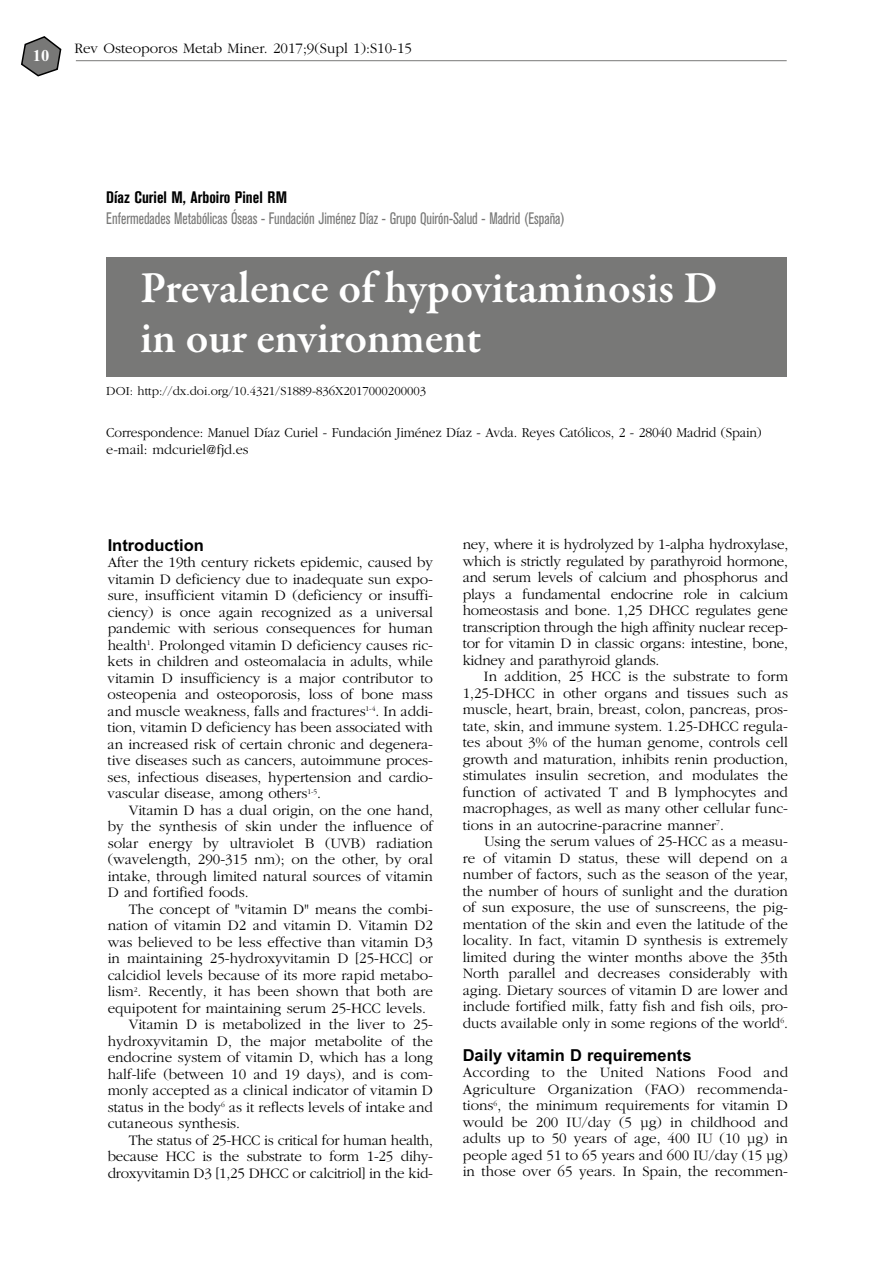
<style>
.page{position:relative;width:893px;height:1263px;background:#fff}
.page>*{position:absolute;margin:0;border:0;box-sizing:border-box;transform-origin:0 0}
.t1{font:600 45px/49.5px "Garamond Premr Pro";letter-spacing:-.005em;color:#fff}
.t2{font:condensed 16.5px "Akzidenz Grotesk BE";color:#787877;scale:.9 1}
.t3{font:700 16.5px "Arial";color:#000}
.t4{font:700 condensed 16.5px "Akzidenz Grotesk BE";color:#000}
.t5{font:700 16.5px "Times New Roman";color:#fff}
.t6{font:300 15px/16.5px "Garamond";color:#000;text-align:justify}
.t7{font:300 14.25px/17.1px "Garamond";letter-spacing:-.01em;color:#000;scale:.95 1}
.t8{font:300 12.75px "Garamond";color:#000}
</style>
<div class="page">
<hr style="left:76px;top:60px;width:711px;height:1px;background:#787877">
<svg style="left:21px;top:36px;width:40px;height:40px"></svg>
<div style="left:106px;top:257px;width:681px;height:120px;background:#787877"></div>
<p class="t5" style="left:33px;top:46px;width:18px">10</p>
<p class="t6" style="left:74px;top:41px;width:339px">Rev Osteoporos Metab Miner. 2017;9(Supl 1):S10-15</p>
<p class="t4" style="left:106px;top:191px;width:182px">Díaz Curiel M, Arboiro Pinel RM</p>
<p class="t2" style="left:106px;top:212px;width:511px">Enfermedades Metabólicas Óseas - Fundación Jiménez Díaz - Grupo Quirón-Salud - Madrid (España)</p>
<h1 class="t1" style="left:140px;top:267px;width:579px">Prevalence of hypovitaminosis D in our environment</h1>
<p class="t8" style="left:106px;top:386px;width:321px">DOI: http://dx.doi.org/10.4321/S1889-836X2017000200003</p>
<p class="t7" style="left:106px;top:425px;width:691px">Correspondence: Manuel Díaz Curiel - Fundación Jiménez Díaz - Avda. Reyes Católicos, 2 - 28040 Madrid (Spain) e-mail: mdcuriel@fjd.es</p>
<p class="t3" style="left:108px;top:539px;width:98px">Introduction</p>
<p class="t6" style="left:108px;top:555px;width:327px">After the 19th century rickets epidemic, caused by vitamin D deficiency due to inadequate sun expo&shy;sure, insufficient vitamin D (deficiency or insuffi&shy;ciency) is once again recognized as a universal pandemic with serious consequences for human health<sup>1</sup>. Prolonged vitamin D deficiency causes ric&shy;kets in children and osteomalacia in adults, while vitamin D insufficiency is a major contributor to osteopenia and osteoporosis, loss of bone mass and muscle weakness, falls and fractures<sup>1-4</sup>. In addi&shy;tion, vitamin D deficiency has been associated with an increased risk of certain chronic and degenera&shy;tive diseases such as cancers, autoimmune proces&shy;ses, infectious diseases, hypertension and cardio&shy;vascular disease, among others<sup>1-5</sup>.</p>
<p class="t6" style="left:108px;top:803px;width:327px;text-indent:21px">Vitamin D has a dual origin, on the one hand, by the synthesis of skin under the influence of solar energy by ultraviolet B (UVB) radiation (wavelength, 290-315 nm); on the other, by oral intake, through limited natural sources of vitamin D and fortified foods.</p>
<p class="t6" style="left:129px;top:902px;width:306px">The concept of "vitamin D" means the combi-</p>
<p class="t6" style="left:108px;top:918px;width:327px">nation of vitamin D2 and vitamin D. Vitamin D2</p>
<p class="t6" style="left:108px;top:935px;width:327px">was believed to be less effective than vitamin D3</p>
<p class="t6" style="left:108px;top:951px;width:327px">in maintaining 25-hydroxyvitamin D [25-HCC] or</p>
<p class="t6" style="left:108px;top:968px;width:327px">calcidiol levels because of its more rapid metabo-</p>
<p class="t6" style="left:108px;top:984px;width:327px">lism<sup>2</sup>. Recently, it has been shown that both are</p>
<p class="t6" style="left:108px;top:1001px;width:320px">equipotent for maintaining serum 25-HCC levels.</p>
<p class="t6" style="left:129px;top:1017px;width:306px">Vitamin D is metabolized in the liver to 25-</p>
<p class="t6" style="left:108px;top:1034px;width:327px">hydroxyvitamin D, the major metabolite of the</p>
<p class="t6" style="left:108px;top:1050px;width:327px">endocrine system of vitamin D, which has a long</p>
<p class="t6" style="left:108px;top:1067px;width:327px">half-life (between 10 and 19 days), and is com-</p>
<p class="t6" style="left:108px;top:1083px;width:327px">monly accepted as a clinical indicator of vitamin D</p>
<p class="t6" style="left:108px;top:1100px;width:327px">status in the body<sup>6</sup> as it reflects levels of intake and</p>
<p class="t6" style="left:108px;top:1116px;width:134px">cutaneous synthesis.</p>
<p class="t6" style="left:129px;top:1133px;width:306px">The status of 25-HCC is critical for human health,</p>
<p class="t6" style="left:108px;top:1149px;width:327px">because HCC is the substrate to form 1-25 dihy-</p>
<p class="t6" style="left:108px;top:1166px;width:327px">droxyvitamin D3 [1,25 DHCC or calcitriol] in the kid-</p>
<p class="t6" style="left:463px;top:538px;width:327px">ney, where it is hydrolyzed by 1-alpha hydroxylase, which is strictly regulated by parathyroid hormone, and serum levels of calcium and phosphorus and plays a fundamental endocrine role in calcium homeostasis and bone. 1,25 DHCC regulates gene transcription through the high affinity nuclear recep&shy;tor for vitamin D in classic organs: intestine, bone, kidney and parathyroid glands.</p>
<p class="t6" style="left:463px;top:670px;width:327px;text-indent:21px">In addition, 25 HCC is the substrate to form 1,25-DHCC in other organs and tissues such as muscle, heart, brain, breast, colon, pancreas, pros&shy;tate, skin, and immune system. 1.25-DHCC regula&shy;tes about 3% of the human genome, controls cell growth and maturation, inhibits renin production, stimulates insulin secretion, and modulates the function of activated T and B lymphocytes and macrophages, as well as many other cellular func&shy;tions in an autocrine-paracrine manner<sup>7</sup>.</p>
<p class="t6" style="left:463px;top:835px;width:327px;text-indent:21px">Using the serum values of 25-HCC as a measu&shy;re of vitamin D status, these will depend on a number of factors, such as the season of the year, the number of hours of sunlight and the duration of sun exposure, the use of sunscreens, the pig&shy;mentation of the skin and even the latitude of the locality. In fact, vitamin D synthesis is extremely limited during the winter months above the 35th North parallel and decreases considerably with aging. Dietary sources of vitamin D are lower and include fortified milk, fatty fish and fish oils, pro&shy;ducts available only in some regions of the world<sup>6</sup>.</p>
<p class="t3" style="left:463px;top:1049px;width:230px">Daily vitamin D requirements</p>
<p class="t6" style="left:463px;top:1066px;width:327px">According to the United Nations Food and Agriculture Organization (FAO) recommenda&shy;tions<sup>6</sup>, the minimum requirements for vitamin D would be 200 IU/day (5 µg) in childhood and adults up to 50 years of age, 400 IU (10 µg) in people aged 51 to 65 years and 600 IU/day (15 µg) in those over 65 years. In Spain, the recommen-</p>
</div>
